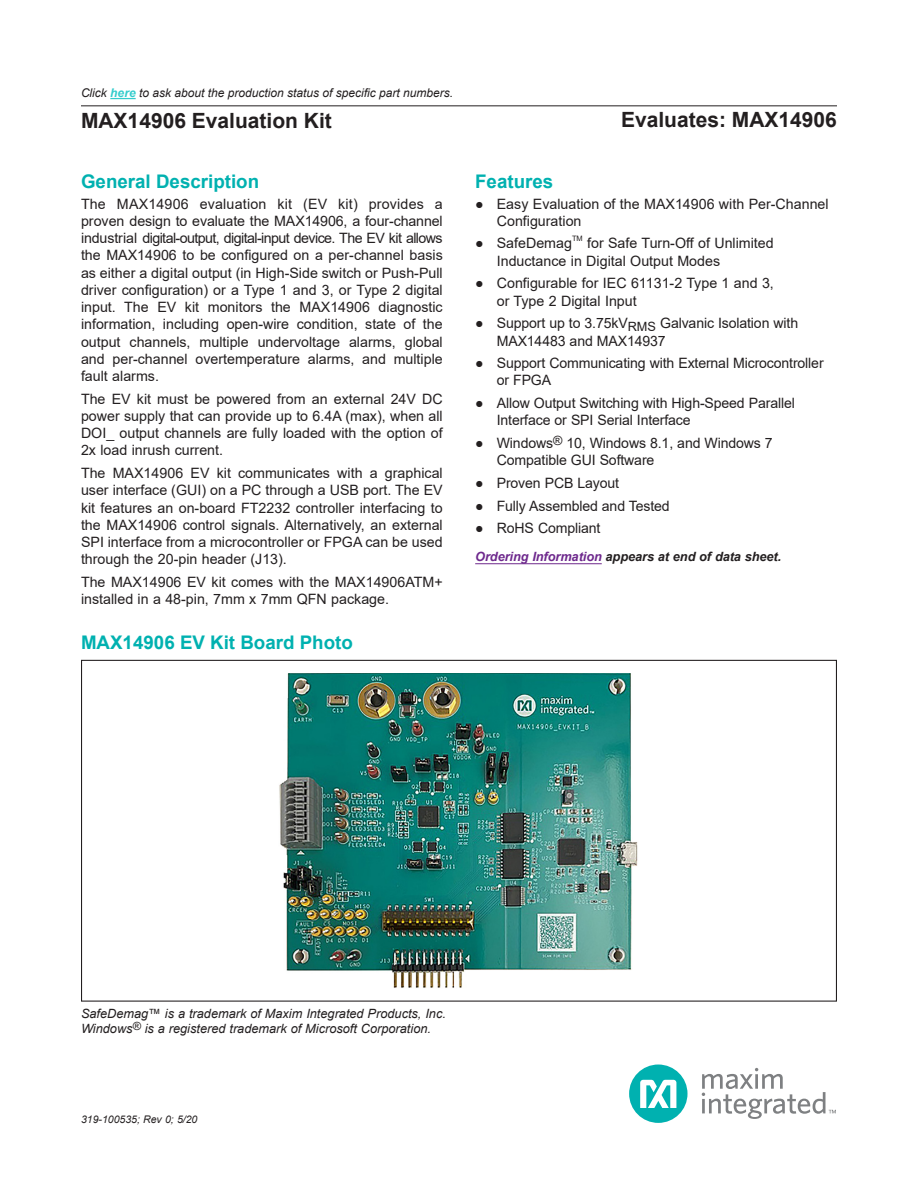
<style>
.page{position:relative;width:918px;height:1188px;background:#fff}
.page>*{position:absolute;margin:0;border:0;box-sizing:border-box;transform-origin:0 0}
.t1{font:700 21px "Arial";color:#231f20}
.H1{font:700 18.75px "Arial";color:#00b1b0}
.Body_Text{font:14.25px/17.2px "Arial";color:#231f20}
.Caption{font:italic 12.75px/14.4px "Arial";color:#231f20}
.Caption-2{font:italic 700 12.75px "Arial";letter-spacing:-.005em;color:#231f20}
.t2{font:italic 12px "Arial";color:#231f20}
.t3{font:italic 10.5px "Arial";color:#231f20}
.t4{font:7.5px "Arial";color:#231f20}
.s1{font-weight:700;color:#3cc}
.s2{color:#6e298d}
.s3{font-style:normal}
</style>
<div class="page">
<div style="left:629px;top:1065px;width:59px;height:58px;background:#00b1b0;border-radius:50%"></div>
<svg style="left:640px;top:1080px;width:36px;height:28px"></svg>
<svg style="left:702px;top:1068px;width:134px;height:51px"></svg>
<hr style="left:81px;top:105px;width:756px;height:1px;background:#231f20">
<hr style="left:475px;top:563px;width:127px;height:1px;background:#6e298d">
<img style="left:279px;top:673px;width:359px;height:315px">
<svg style="left:110px;top:98px;width:26px;height:1px"></svg>
<p class="t2" style="left:81px;top:85px;width:374px">Click <span class="s1">here</span> to ask about the production status of specific part numbers.</p>
<h1 class="t1" style="left:81px;top:106px;width:252px">MAX14906 Evaluation Kit</h1>
<h1 class="t1" style="left:621px;top:105px;width:217px">Evaluates: MAX14906</h1>
<p class="H1" style="left:81px;top:168px;width:180px">General Description</p>
<p class="Body_Text" style="left:81px;top:195px;width:363px;text-align:justify">The MAX14906 evaluation kit (EV kit) provides a proven design to evaluate the MAX14906, a four-channel industrial digital-output, digital-input device. The EV kit allows the MAX14906 to be configured on a per-channel basis as either a digital output (in High-Side switch or Push-Pull driver configuration) or a Type 1 and 3, or Type 2 digital input. The EV kit monitors the MAX14906 diagnostic information, including open-wire condition, state of the output channels, multiple undervoltage alarms, global and per-channel overtemperature alarms, and multiple fault alarms.</p>
<p class="Body_Text" style="left:81px;top:390px;width:363px;text-align:justify">The EV kit must be powered from an external 24V DC power supply that can provide up to 6.4A (max), when all DOI_ output channels are fully loaded with the option of 2x load inrush current.</p>
<p class="Body_Text" style="left:81px;top:464px;width:363px;text-align:justify">The MAX14906 EV kit communicates with a graphical user interface (GUI) on a PC through a USB port. The EV kit features an on-board FT2232 controller interfacing to the MAX14906 control signals. Alternatively, an external SPI interface from a microcontroller or FPGA can be used through the 20-pin header (J13).</p>
<p class="Body_Text" style="left:81px;top:573px;width:363px">The MAX14906 EV kit comes with the MAX14906ATM+ installed in a 48-pin, 7mm x 7mm QFN package.</p>
<p class="H1" style="left:81px;top:629px;width:273px">MAX14906 EV Kit Board Photo</p>
<p class="H1" style="left:475px;top:168px;width:80px">Features</p>
<p class="Body_Text" style="left:497px;top:195px;width:333px;text-indent:-22px">● Easy Evaluation of the MAX14906 with Per-Channel<br>Configuration</p>
<p class="Body_Text" style="left:475px;top:235px;width:98px">● SafeDemag</p>
<p class="t4" style="left:572px;top:233px;width:12px">TM</p>
<p class="Body_Text" style="left:497px;top:235px;width:278px;text-indent:90px">for Safe Turn-Off of Unlimited<br>Inductance in Digital Output Modes</p>
<p class="Body_Text" style="left:497px;top:275px;width:279px;text-indent:-22px">● Configurable for IEC 61131-2 Type 1 and 3, or Type 2 Digital Input</p>
<p class="Body_Text" style="left:497px;top:315px;width:303px;text-indent:-22px">● Support up to 3.75kV<sub>RMS</sub> Galvanic Isolation with<br>MAX14483 and MAX14937</p>
<p class="Body_Text" style="left:497px;top:354px;width:328px;text-indent:-22px">● Support Communicating with External Microcontroller or FPGA</p>
<p class="Body_Text" style="left:497px;top:394px;width:300px;text-indent:-22px">● Allow Output Switching with High-Speed Parallel<br>Interface or SPI Serial Interface</p>
<p class="Body_Text" style="left:497px;top:434px;width:278px;text-indent:-22px">● Windows<sup>®</sup> 10, Windows 8.1, and Windows 7<br>Compatible GUI Software</p>
<p class="Body_Text" style="left:475px;top:474px;width:146px">● Proven PCB Layout</p>
<p class="Body_Text" style="left:475px;top:497px;width:196px">● Fully Assembled and Tested</p>
<p class="Body_Text" style="left:475px;top:519px;width:127px">● RoHS Compliant</p>
<p class="Caption-2" style="left:475px;top:548px;width:308px"><span class="s2">Ordering Information</span> appears at end of data sheet.</p>
<p class="Caption" style="left:81px;top:1007px;width:366px">SafeDemag<span class="s3">™</span> is a trademark of Maxim Integrated Products, Inc.<br>Windows<sup>®</sup> is a registered trademark of Microsoft Corporation.</p>
<p class="t3" style="left:81px;top:1113px;width:118px">319-100535; Rev 0; 5/20</p>
</div>
